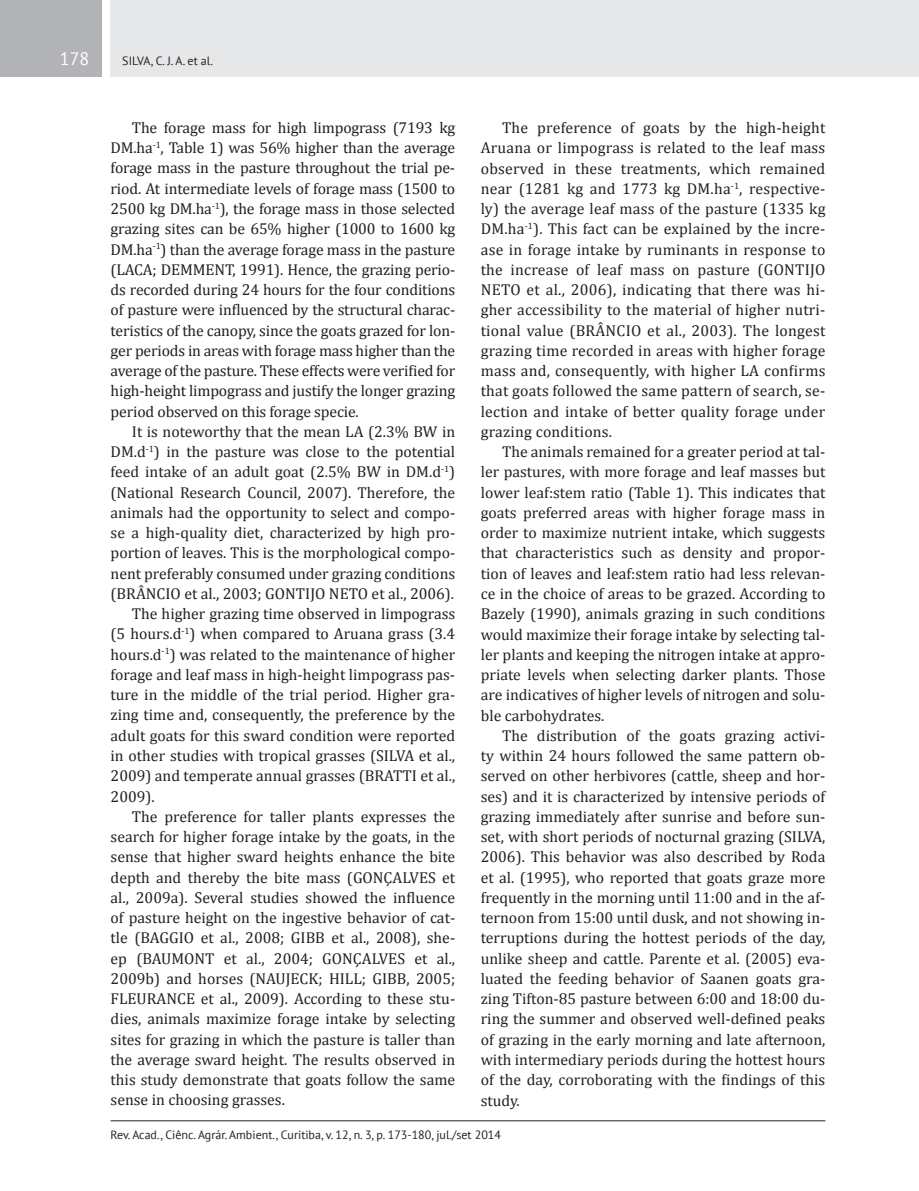
<style>
.page{position:relative;width:919px;height:1191px;background:#fff}
.page>*{position:absolute;margin:0;border:0;box-sizing:border-box;transform-origin:0 0}
.t1{font:18px "PT Sans";color:#fff}
.t2{font:15.75px/20.2px "Cambria";color:#231f20;text-align:justify}
.t3{font:12px "PT Sans";color:#231f20}
</style>
<div class="page">
<div style="left:111px;top:0;width:807px;height:77px;background:#e6e7e9"></div>
<div style="left:0;top:0;width:102px;height:77px;background:#b2b3b7"></div>
<hr style="left:111px;top:1120px;width:714px;height:1px;background:#231f20">
<p class="t1" style="left:60px;top:47px;width:31px">178</p>
<p class="t3" style="left:122px;top:53px;width:92px">SILVA, C. J. A. et al.</p>
<p class="t2" style="left:111px;top:117px;width:346px;text-indent:21px">The forage mass for high limpograss (7193 kg DM.ha<sup>-1</sup>, Table 1) was 56% higher than the average forage mass in the pasture throughout the trial pe&shy;riod. At intermediate levels of forage mass (1500 to 2500 kg DM.ha<sup>-1</sup>), the forage mass in those selected grazing sites can be 65% higher (1000 to 1600 kg DM.ha<sup>-1</sup>) than the average forage mass in the pasture (LACA; DEMMENT, 1991). Hence, the grazing perio&shy;ds recorded during 24 hours for the four conditions of pasture were influenced by the structural charac&shy;teristics of the canopy, since the goats grazed for lon&shy;ger periods in areas with forage mass higher than the average of the pasture. These effects were verified for high-height limpograss and justify the longer grazing period observed on this forage specie.</p>
<p class="t2" style="left:132px;top:421px;width:325px">It is noteworthy that the mean LA (2.3% BW in</p>
<p class="t2" style="left:111px;top:441px;width:346px">DM.d<sup>-1</sup>) in the pasture was close to the potential</p>
<p class="t2" style="left:111px;top:462px;width:346px">feed intake of an adult goat (2.5% BW in DM.d<sup>-1</sup>)</p>
<p class="t2" style="left:111px;top:482px;width:346px">(National Research Council, 2007). Therefore, the</p>
<p class="t2" style="left:111px;top:502px;width:346px">animals had the opportunity to select and compo-</p>
<p class="t2" style="left:111px;top:522px;width:346px">se a high-quality diet, characterized by high pro-</p>
<p class="t2" style="left:111px;top:543px;width:346px">portion of leaves. This is the morphological compo-</p>
<p class="t2" style="left:111px;top:563px;width:346px">nent preferably consumed under grazing conditions</p>
<p class="t2" style="left:111px;top:583px;width:345px">(BRÂNCIO et al., 2003; GONTIJO NETO et al., 2006).</p>
<p class="t2" style="left:132px;top:603px;width:325px">The higher grazing time observed in limpograss</p>
<p class="t2" style="left:111px;top:624px;width:346px">(5 hours.d<sup>-1</sup>) when compared to Aruana grass (3.4</p>
<p class="t2" style="left:111px;top:644px;width:346px">hours.d<sup>-1</sup>) was related to the maintenance of higher</p>
<p class="t2" style="left:111px;top:664px;width:346px">forage and leaf mass in high-height limpograss pas-</p>
<p class="t2" style="left:111px;top:684px;width:346px">ture in the middle of the trial period. Higher gra-</p>
<p class="t2" style="left:111px;top:705px;width:346px">zing time and, consequently, the preference by the</p>
<p class="t2" style="left:111px;top:725px;width:346px">adult goats for this sward condition were reported</p>
<p class="t2" style="left:111px;top:745px;width:346px">in other studies with tropical grasses (SILVA et al.,</p>
<p class="t2" style="left:111px;top:765px;width:346px">2009) and temperate annual grasses (BRATTI et al.,</p>
<p class="t2" style="left:111px;top:786px;width:46px">2009).</p>
<p class="t2" style="left:132px;top:806px;width:325px">The preference for taller plants expresses the</p>
<p class="t2" style="left:111px;top:826px;width:346px">search for higher forage intake by the goats, in the</p>
<p class="t2" style="left:111px;top:846px;width:346px">sense that higher sward heights enhance the bite</p>
<p class="t2" style="left:111px;top:867px;width:346px">depth and thereby the bite mass (GONÇALVES et</p>
<p class="t2" style="left:111px;top:887px;width:346px">al., 2009a). Several studies showed the influence</p>
<p class="t2" style="left:111px;top:907px;width:346px">of pasture height on the ingestive behavior of cat-</p>
<p class="t2" style="left:111px;top:927px;width:346px">tle (BAGGIO et al., 2008; GIBB et al., 2008), she-</p>
<p class="t2" style="left:111px;top:948px;width:346px">ep (BAUMONT et al., 2004; GONÇALVES et al.,</p>
<p class="t2" style="left:111px;top:968px;width:346px">2009b) and horses (NAUJECK; HILL; GIBB, 2005;</p>
<p class="t2" style="left:111px;top:988px;width:346px">FLEURANCE et al., 2009). According to these stu-</p>
<p class="t2" style="left:111px;top:1008px;width:346px">dies, animals maximize forage intake by selecting</p>
<p class="t2" style="left:111px;top:1029px;width:346px">sites for grazing in which the pasture is taller than</p>
<p class="t2" style="left:111px;top:1049px;width:346px">the average sward height. The results observed in</p>
<p class="t2" style="left:111px;top:1069px;width:346px">this study demonstrate that goats follow the same</p>
<p class="t2" style="left:111px;top:1089px;width:176px">sense in choosing grasses.</p>
<p class="t2" style="left:480px;top:117px;width:346px;text-indent:21px">The preference of goats by the high-height Aruana or limpograss is related to the leaf mass observed in these treatments, which remained near (1281 kg and 1773 kg DM.ha<sup>-1</sup>, respective&shy;ly) the average leaf mass of the pasture (1335 kg DM.ha<sup>-1</sup>). This fact can be explained by the incre&shy;ase in forage intake by ruminants in response to the increase of leaf mass on pasture (GONTIJO NETO et al., 2006), indicating that there was hi&shy;gher accessibility to the material of higher nutri&shy;tional value (BrÂncio</p>
<p class="t2" style="left:480px;top:320px;width:346px;text-indent:166px">et al., 2003). The longest grazing time recorded in areas with higher forage mass and, consequently, with higher LA confirms that goats followed the same pattern of search, se&shy;lection and intake of better quality forage under grazing conditions.</p>
<p class="t2" style="left:480px;top:441px;width:346px;text-indent:21px">The animals remained for a greater period at tal&shy;ler pastures, with more forage and leaf masses but lower leaf:stem ratio (Table 1). This indicates that goats preferred areas with higher forage mass in order to maximize nutrient intake, which suggests that characteristics such as density and propor&shy;tion of leaves and leaf:stem ratio had less relevan&shy;ce in the choice of areas to be grazed. According to Bazely (1990), animals grazing in such conditions would maximize their forage intake by selecting tal&shy;ler plants and keeping the nitrogen intake at appro&shy;priate levels when selecting darker plants. Those are indicatives of higher levels of nitrogen and solu&shy;ble carbohydrates.</p>
<p class="t2" style="left:480px;top:725px;width:346px;text-indent:21px">The distribution of the goats grazing activi&shy;ty within 24 hours followed the same pattern ob&shy;served on other herbivores (cattle, sheep and hor&shy;ses) and it is characterized by intensive periods of grazing immediately after sunrise and before sun&shy;set, with short periods of nocturnal grazing (SILVA, 2006). This behavior was also described by Roda et al. (1995), who reported that goats graze more frequently in the morning until 11:00 and in the af&shy;ternoon from 15:00 until dusk, and not showing in&shy;terruptions during the hottest periods of the day, unlike sheep and cattle. Parente et al. (2005) eva&shy;luated the feeding behavior of Saanen goats gra&shy;zing Tifton-85 pasture between 6:00 and 18:00 du&shy;ring the summer and observed well-defined peaks of grazing in the early morning and late afternoon, with intermediary periods during the hottest hours of the day, corroborating with the findings of this study.</p>
<p class="t3" style="left:111px;top:1126px;width:392px">Rev. Acad., Ciênc. Agrár. Ambient., Curitiba, v. 12, n. 3, p. 173-180, jul./set 2014</p>
</div>
